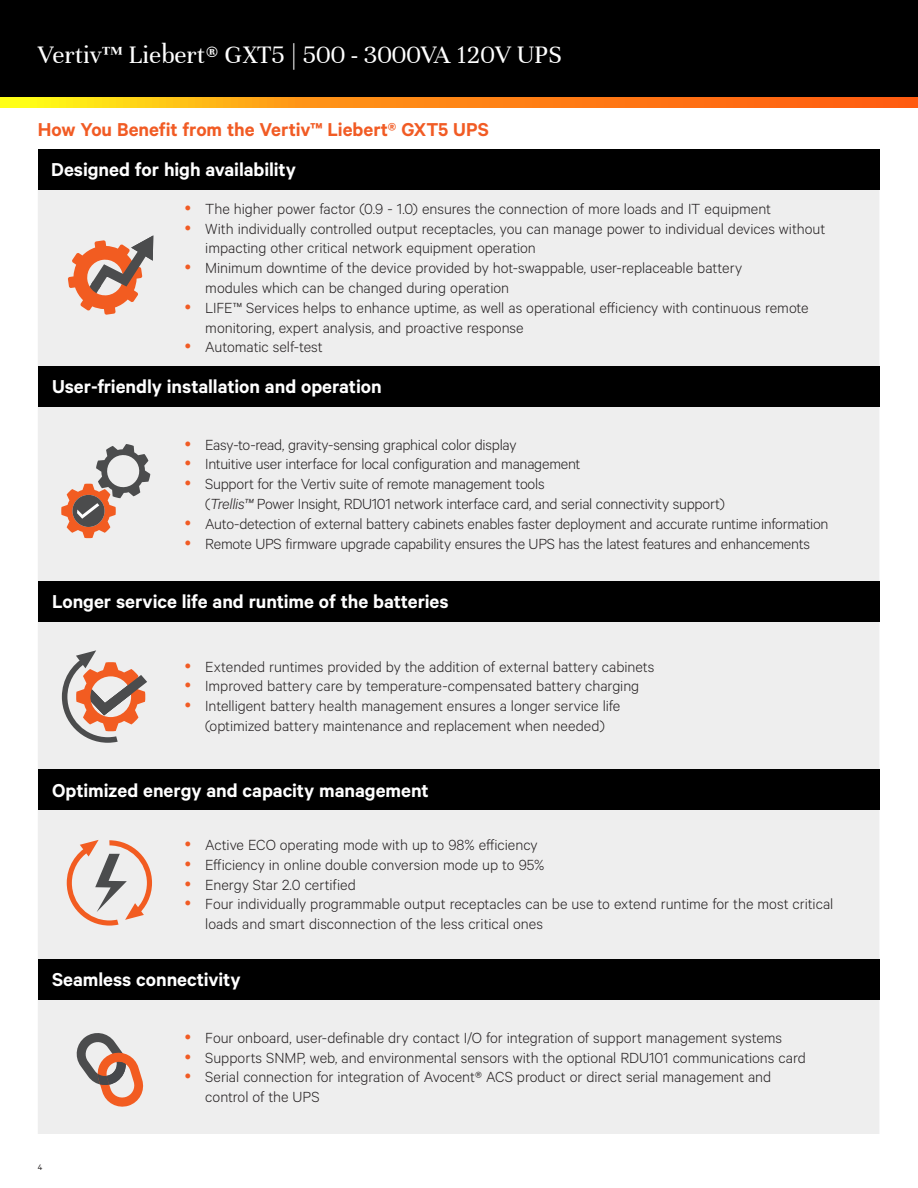
<style>
.page{position:relative;width:918px;height:1188px;background:#fff}
.page>*{position:absolute;margin:0;border:0;box-sizing:border-box;transform-origin:0 0}
.t1{font:27px "Unna";color:#fff}
.Gray_Column_Heading{font:600 21px "Calibre";letter-spacing:-.005em;color:#fff}
.Vertiv_Orange_Main_H{font:600 21px "Calibre";color:#f15b24}
.t2{font:300 16.5px/19.8px "Calibre";letter-spacing:-.005em;color:#231f20}
.t3{font:9px "Calibre";color:#231f20}
.s1{font-style:italic}
</style>
<div class="page">
<div style="left:0;top:0;width:918px;height:108px;background:#000"></div>
<svg style="left:0;top:98px;width:918px;height:10px"></svg>
<div style="left:38px;top:176px;width:841px;height:958px;background:#eee"></div>
<div style="left:38px;top:149px;width:841px;height:41px;background:#000"></div>
<svg style="left:68px;top:235px;width:85px;height:80px"></svg>
<svg style="left:62px;top:650px;width:85px;height:93px"></svg>
<svg style="left:67px;top:840px;width:85px;height:86px"></svg>
<svg style="left:61px;top:444px;width:89px;height:94px"></svg>
<svg style="left:76px;top:1033px;width:68px;height:74px"></svg>
<div style="left:39px;top:366px;width:841px;height:41px;background:#000"></div>
<div style="left:39px;top:581px;width:841px;height:41px;background:#000"></div>
<div style="left:39px;top:770px;width:841px;height:40px;background:#000"></div>
<div style="left:39px;top:959px;width:841px;height:41px;background:#000"></div>
<h1 class="t1" style="left:38px;top:39px;width:525px">Vertiv™ Liebert® GXT5 | 500 - 3000VA 120V UPS</h1>
<p class="Vertiv_Orange_Main_H" style="left:38px;top:117px;width:453px">How You Benefit from the Vertiv™ Liebert® GXT5 UPS</p>
<p class="Gray_Column_Heading" style="left:51px;top:157px;width:246px">Designed for high availability</p>
<p class="t2" style="left:205px;top:198px;width:567px">The higher power factor (0.9 - 1.0) ensures the connection of more loads and IT equipment</p>
<p class="t2" style="left:205px;top:218px;width:622px">With individually controlled output receptacles, you can manage power to individual devices without impacting other critical network equipment operation</p>
<p class="t2" style="left:205px;top:258px;width:538px">Minimum downtime of the device provided by hot-swappable, user-replaceable battery modules which can be changed during operation</p>
<p class="t2" style="left:205px;top:297px;width:605px">LIFE™ Services helps to enhance uptime, as well as operational efficiency with continuous remote monitoring, expert analysis, and proactive response</p>
<p class="t2" style="left:205px;top:337px;width:119px">Automatic self-test</p>
<p class="Gray_Column_Heading" style="left:52px;top:374px;width:331px">User-friendly installation and operation</p>
<p class="t2" style="left:205px;top:434px;width:313px">Easy-to-read, gravity-sensing graphical color display</p>
<p class="t2" style="left:205px;top:454px;width:377px">Intuitive user interface for local configuration and management</p>
<p class="t2" style="left:205px;top:474px;width:521px">Support for the Vertiv suite of remote management tools<br>(<span class="s1">Trellis™</span> Power Insight, RDU101 network interface card, and serial connectivity support)</p>
<p class="t2" style="left:205px;top:513px;width:625px">Auto-detection of external battery cabinets enables faster deployment and accurate runtime information</p>
<p class="t2" style="left:205px;top:533px;width:606px">Remote UPS firmware upgrade capability ensures the UPS has the latest features and enhancements</p>
<p class="Gray_Column_Heading" style="left:52px;top:589px;width:398px">Longer service life and runtime of the batteries</p>
<p class="t2" style="left:205px;top:656px;width:451px">Extended runtimes provided by the addition of external battery cabinets</p>
<p class="t2" style="left:205px;top:676px;width:436px">Improved battery care by temperature-compensated battery charging</p>
<p class="t2" style="left:205px;top:695px;width:417px">Intelligent battery health management ensures a longer service life (optimized battery maintenance and replacement when needed)</p>
<p class="Gray_Column_Heading" style="left:52px;top:778px;width:378px">Optimized energy and capacity management</p>
<p class="t2" style="left:205px;top:834px;width:334px">Active ECO operating mode with up to 98% efficiency</p>
<p class="t2" style="left:205px;top:854px;width:341px">Efficiency in online double conversion mode up to 95%</p>
<p class="t2" style="left:205px;top:874px;width:152px">Energy Star 2.0 certified</p>
<p class="t2" style="left:205px;top:894px;width:630px">Four individually programmable output receptacles can be use to extend runtime for the most critical loads and smart disconnection of the less critical ones</p>
<p class="Gray_Column_Heading" style="left:52px;top:967px;width:190px">Seamless connectivity</p>
<p class="t3" style="left:38px;top:1162px;width:6px">4</p>
<p class="t2" style="left:205px;top:1027px;width:578px">Four onboard, user-definable dry contact I/O for integration of support management systems</p>
<p class="t2" style="left:205px;top:1047px;width:602px">Supports SNMP, web, and environmental sensors with the optional RDU101 communications card</p>
<p class="t2" style="left:205px;top:1067px;width:568px">Serial connection for integration of Avocent® ACS product or direct serial management and control of the UPS</p>
</div>
